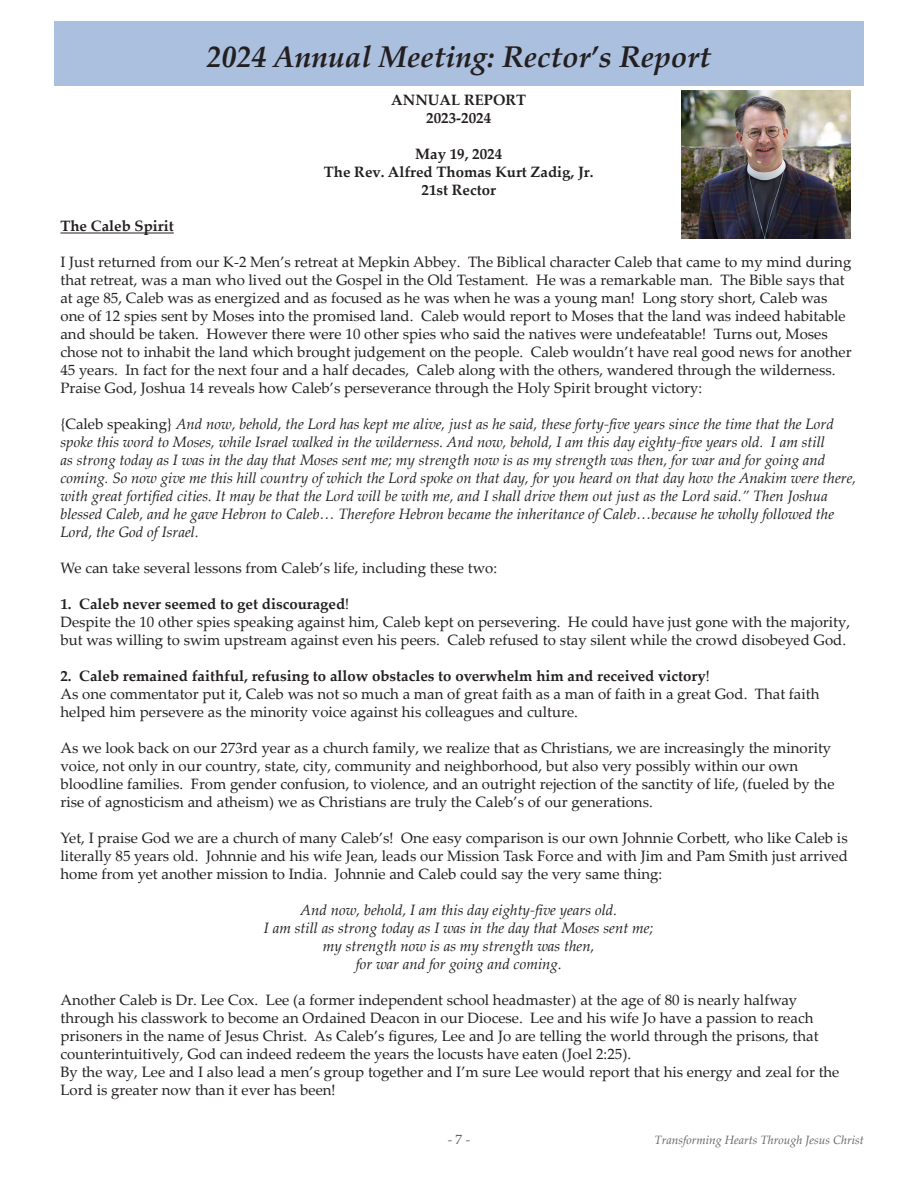
<style>
.page{position:relative;width:918px;height:1188px;background:#fff}
.page>*{position:absolute;margin:0;border:0;box-sizing:border-box;transform-origin:0 0}
.t1{font:italic 700 30px "Palatino Linotype";color:#231f20}
.t2{font:15px/18px "Palatino Linotype";color:#231f20}
.t3{font:italic 15px/18px "Palatino Linotype";color:#231f20}
.t4{font:700 15px "Palatino Linotype";color:#231f20}
.t5{font:13.5px "Palatino Linotype";color:#636366}
.t6{font:italic 12px "Palatino Linotype";color:#636366}
.s1{font-style:normal}
.s2{font-weight:400}
</style>
<div class="page">
<div style="left:54px;top:22px;width:810px;height:64px;background:#abbfde"></div>
<hr style="left:60px;top:233px;width:114px;height:1px;background:#231f20">
<img style="left:681px;top:91px;width:169px;height:147px">
<p class="t1" style="left:207px;top:35px;width:506px">2024 Annual Meeting: Rector’s Report</p>
<p class="t4" style="left:391px;top:90px;width:136px">ANNUAL REPORT</p>
<p class="t4" style="left:426px;top:108px;width:66px">2023-2024</p>
<p class="t4" style="left:415px;top:144px;width:89px">May 19, 2024</p>
<p class="t4" style="left:324px;top:162px;width:271px">The Rev. Alfred Thomas Kurt Zadig, Jr.</p>
<p class="t4" style="left:422px;top:180px;width:76px">21st Rector</p>
<p class="t4" style="left:60px;top:216px;width:115px">The Caleb Spirit</p>
<p class="t2" style="left:60px;top:253px;width:793px">I Just returned from our K-2 Men’s retreat at Mepkin Abbey. The Biblical character Caleb that came to my mind during that retreat, was a man who lived out the Gospel in the Old Testament. He was a remarkable man. The Bible says that at age 85, Caleb was as energized and as focused as he was when he was a young man! Long story short, Caleb was one of 12 spies sent by Moses into the promised land. Caleb would report to Moses that the land was indeed habitable and should be taken. However there were 10 other spies who said the natives were undefeatable! Turns out, Moses chose not to inhabit the land which brought judgement on the people. Caleb wouldn’t have real good news for another 45 years. In fact for the next four and a half decades, Caleb along with the others, wandered through the wilderness.<br>Praise God, Joshua 14 reveals how Caleb’s perseverance through the Holy Spirit brought victory:</p>
<p class="t3" style="left:60px;top:415px;width:797px"><span class="s1">{Caleb speaking}</span> And now, behold, the Lord has kept me alive, just as he said, these forty-five years since the time that the Lord spoke this word to Moses, while Israel walked in the wilderness. And now, behold, I am this day eighty-five years old. I am still<br>as strong today as I was in the day that Moses sent me; my strength now is as my strength was then, for war and for going and coming. So now give me this hill country of which the Lord spoke on that day, for you heard on that day how the Anakim were there, with great fortified cities. It may be that the Lord will be with me, and I shall drive them out just as the Lord said.” Then Joshua blessed Caleb, and he gave Hebron to Caleb… Therefore Hebron became the inheritance of Caleb…because he wholly followed the Lord, the God of Israel.</p>
<p class="t2" style="left:60px;top:559px;width:438px">We can take several lessons from Caleb’s life, including these two:</p>
<p class="t4" style="left:60px;top:594px;width:290px">1. Caleb never seemed to get discouraged<span class="s2">!</span></p>
<p class="t2" style="left:60px;top:613px;width:791px">Despite the 10 other spies speaking against him, Caleb kept on persevering. He could have just gone with the majority, but was willing to swim upstream against even his peers. Caleb refused to stay silent while the crowd disobeyed God.</p>
<p class="t4" style="left:60px;top:666px;width:651px">2. Caleb remained faithful, refusing to allow obstacles to overwhelm him and received victory<span class="s2">!</span></p>
<p class="t2" style="left:60px;top:685px;width:760px">As one commentator put it, Caleb was not so much a man of great faith as a man of faith in a great God. That faith helped him persevere as the minority voice against his colleagues and culture.</p>
<p class="t2" style="left:60px;top:739px;width:776px">As we look back on our 273rd year as a church family, we realize that as Christians, we are increasingly the minority voice, not only in our country, state, city, community and neighborhood, but also very possibly within our own bloodline families. From gender confusion, to violence, and an outright rejection of the sanctity of life, (fueled by the rise of agnosticism and atheism) we as Christians are truly the Caleb’s of our generations.</p>
<p class="t2" style="left:60px;top:829px;width:789px;text-align:justify">Yet, I praise God we are a church of many Caleb’s! One easy comparison is our own Johnnie Corbett, who like Caleb is literally 85 years old. Johnnie and his wife Jean, leads our Mission Task Force and with Jim and Pam Smith just arrived home from yet another mission to India. Johnnie and Caleb could say the very same thing:</p>
<p class="t3" style="left:300px;top:901px;width:318px">And now, behold, I am this day eighty-five years old.</p>
<p class="t3" style="left:264px;top:919px;width:391px">I am still as strong today as I was in the day that Moses sent me;</p>
<p class="t3" style="left:323px;top:937px;width:273px">my strength now is as my strength was then,</p>
<p class="t3" style="left:356px;top:955px;width:208px">for war and for going and coming.</p>
<p class="t2" style="left:60px;top:991px;width:760px">Another Caleb is Dr. Lee Cox. Lee (a former independent school headmaster) at the age of 80 is nearly halfway through his classwork to become an Ordained Deacon in our Diocese. Lee and his wife Jo have a passion to reach prisoners in the name of Jesus Christ. As Caleb’s figures, Lee and Jo are telling the world through the prisons, that counterintuitively, God can indeed redeem the years the locusts have eaten (Joel 2:25).</p>
<p class="t2" style="left:60px;top:1063px;width:781px">By the way, Lee and I also lead a men’s group together and I’m sure Lee would report that his energy and zeal for the<br>Lord is greater now than it ever has been!</p>
<p class="t5" style="left:448px;top:1130px;width:24px">- 7 -</p>
<p class="t6" style="left:655px;top:1131px;width:211px">Transforming Hearts Through Jesus Christ</p>
</div>
